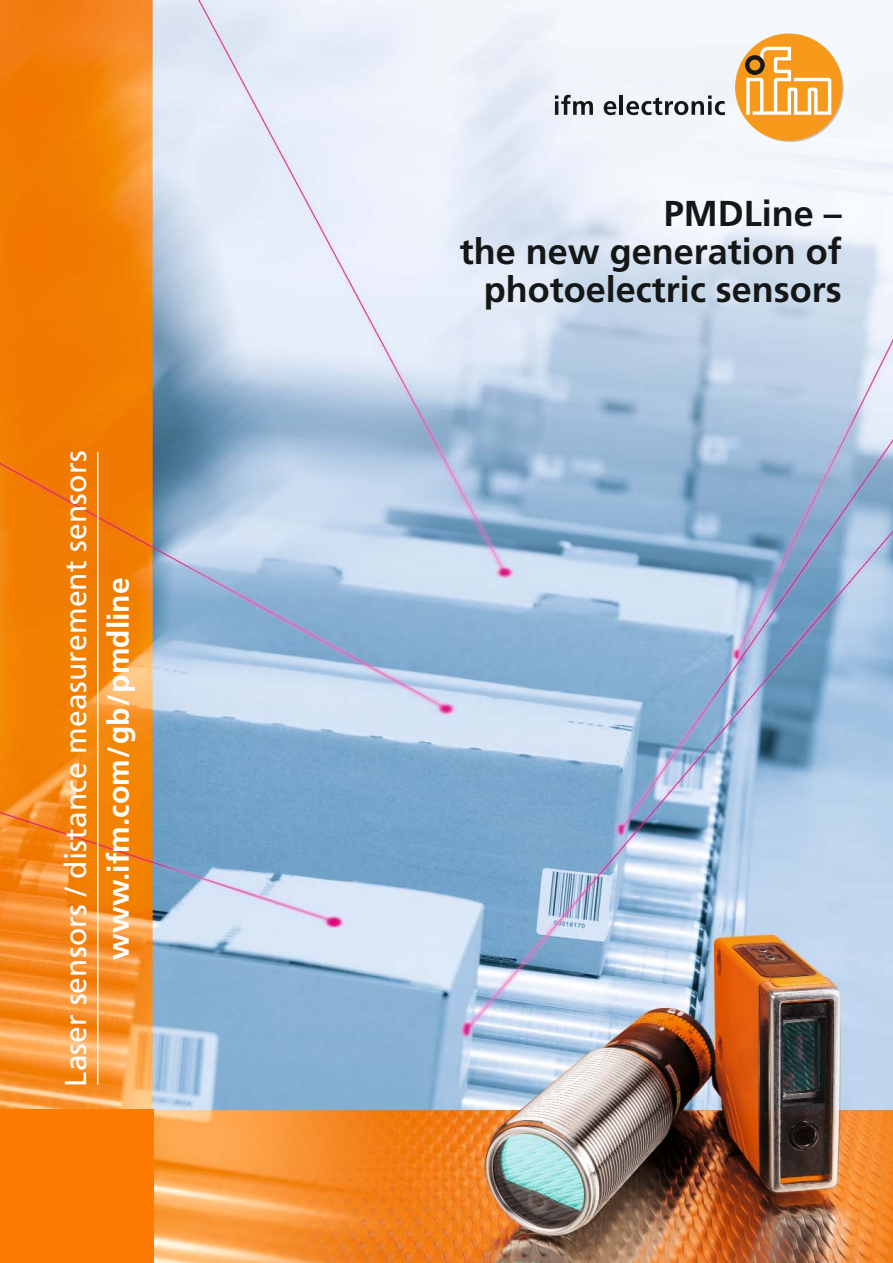
<style>
.page{position:relative;width:893px;height:1263px;background:#fff}
.page>*{position:absolute;margin:0;border:0;box-sizing:border-box;transform-origin:0 0}
.t1{font:700 36px/38.2px "Frutiger LT Com";color:#151616;text-align:right}
.t2{font:30px "Frutiger LT Com";letter-spacing:.005em;color:#fff}
.t3{font:700 30px "Frutiger LT Com";color:#fff}
</style>
<div class="page">
<img style="left:0;top:0;width:893px;height:1263px">
<div style="left:0;top:1110px;width:153px;height:153px;background:#ff7a00"></div>
<svg style="left:555px;top:95px;width:38px;height:20px"></svg>
<svg style="left:604px;top:101px;width:12px;height:14px"></svg>
<hr style="left:620px;top:95px;width:3px;height:20px;background:#151616">
<svg style="left:626px;top:95px;width:99px;height:20px"></svg>
<svg style="left:737px;top:36px;width:107px;height:106px"></svg>
<div style="left:736px;top:34px;width:106px;height:106px;background:#f79a1c;border-radius:50%"></div>
<svg style="left:745px;top:47px;width:86px;height:68px"></svg>
<div style="left:745px;top:55px;width:19px;height:20px;border:1px solid #151616;border-radius:50%"></div>
<div style="left:749px;top:59px;width:12px;height:12px;border:1px solid #151616;border-radius:50%"></div>
<hr style="left:97px;top:452px;width:2px;height:632px;background:#fff">
<p class="t2" style="left:64px;top:1086px;width:637px;rotate:-90deg">Laser sensors / distance measurement sensors</p>
<p class="t3" style="left:106px;top:959px;width:383px;rotate:-90deg">www.ifm.com/gb/pmdline</p>
<p class="t1" style="left:460px;top:197px;width:384px">PMDLine –<br>the new generation of photoelectric sensors</p>
</div>
